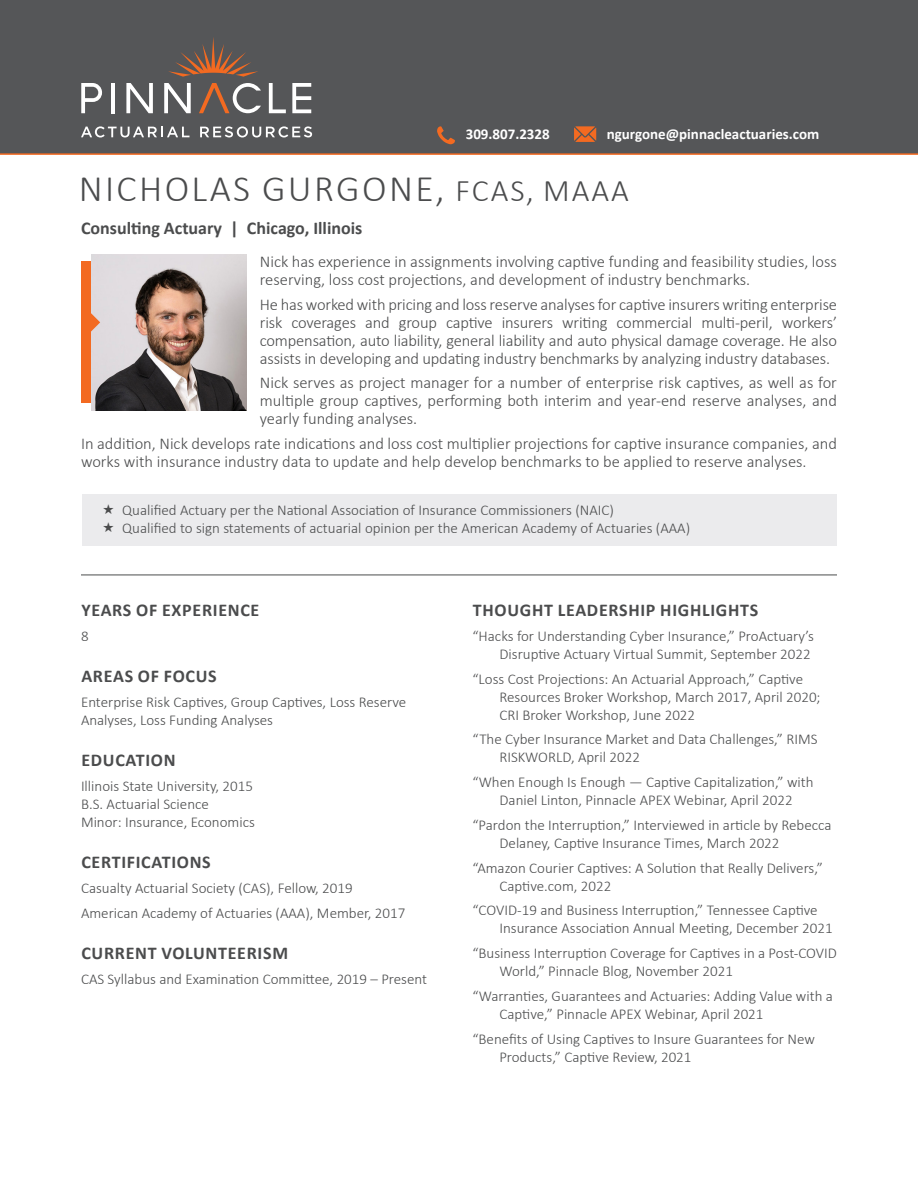
<style>
.page{position:relative;width:918px;height:1188px;background:#fff}
.page>*{position:absolute;margin:0;border:0;box-sizing:border-box;transform-origin:0 0}
.Name_Title{font:300 37.5px "Calibri";letter-spacing:.065em;color:#4b4c4d}
.Title_and_Location{font:700 18px "Calibri";letter-spacing:.04em;color:#4b4c4d}
.Title_and_Location-2{font:700 18px "Calibri";color:#4b4c4d}
.Body_Intro{font:300 16.5px/18px "Calibri";color:#4b4c4d}
.Body_Presentations{font:300 15px/18px "Calibri";color:#4b4c4d}
.Body{font:300 15px/18px "Calibri";color:#4b4c4d}
.Phone_and_Email{font:700 15px "Calibri";color:#fff}
.s1{font-size:31.5px}
</style>
<div class="page">
<div style="left:0;top:0;width:918px;height:153px;background:#555658"></div>
<hr style="left:0;top:153px;width:918px;height:2px;background:#f36a21">
<svg style="left:126px;top:83px;width:27px;height:30px"></svg>
<svg style="left:164px;top:83px;width:27px;height:30px"></svg>
<svg style="left:199px;top:83px;width:62px;height:30px"></svg>
<hr style="left:111px;top:83px;width:4px;height:30px;background:#fff">
<svg style="left:81px;top:83px;width:21px;height:30px"></svg>
<svg style="left:269px;top:83px;width:17px;height:30px"></svg>
<svg style="left:292px;top:83px;width:19px;height:30px"></svg>
<svg style="left:168px;top:37px;width:90px;height:40px"></svg>
<svg style="left:81px;top:126px;width:108px;height:12px"></svg>
<svg style="left:200px;top:126px;width:112px;height:12px"></svg>
<hr style="left:81px;top:575px;width:756px;height:1px;background:#4b4c4d">
<svg style="left:437px;top:126px;width:18px;height:18px"></svg>
<div style="left:81px;top:262px;width:149px;height:141px;background:#f36a21"></div>
<img style="left:91px;top:255px;width:155px;height:155px">
<svg style="left:91px;top:313px;width:9px;height:18px"></svg>
<svg style="left:574px;top:126px;width:22px;height:16px"></svg>
<div style="left:82px;top:494px;width:754px;height:51px;background:#e6e7e9"></div>
<p class="Phone_and_Email" style="left:466px;top:124px;width:86px">309.807.2328</p>
<p class="Phone_and_Email" style="left:607px;top:124px;width:214px">ngurgone@pinnacleactuaries.com</p>
<p class="Name_Title" style="left:79px;top:165px;width:552px">NICHOLAS GURGONE, <span class="s1">FCAS, MAAA</span></p>
<p class="Title_and_Location-2" style="left:81px;top:216px;width:283px">Consulting Actuary | Chicago, Illinois</p>
<p class="Body_Intro" style="left:260px;top:252px;width:579px">Nick has experience in assignments involving captive funding and feasibility studies, loss reserving, loss cost projections, and development of industry benchmarks.</p>
<p class="Body_Intro" style="left:260px;top:295px;width:579px;text-align:justify">He has worked with pricing and loss reserve analyses for captive insurers writing enterprise risk coverages and group captive insurers writing commercial multi‐peril, workers’ compensation, auto liability, general liability and auto physical damage coverage. He also assists in developing and updating industry benchmarks by analyzing industry databases.</p>
<p class="Body_Intro" style="left:260px;top:374px;width:579px;text-align:justify">Nick serves as project manager for a number of enterprise risk captives, as well as for multiple group captives, performing both interim and year-end reserve analyses, and yearly funding analyses.</p>
<p class="Body_Intro" style="left:81px;top:434px;width:758px">In addition, Nick develops rate indications and loss cost multiplier projections for captive insurance companies, and works with insurance industry data to update and help develop benchmarks to be applied to reserve analyses.</p>
<p class="Body_Presentations" style="left:122px;top:501px;width:493px">Qualified Actuary per the National Association of Insurance Commissioners (NAIC)</p>
<p class="Body_Presentations" style="left:122px;top:519px;width:570px">Qualified to sign statements of actuarial opinion per the American Academy of Actuaries (AAA)</p>
<p class="Title_and_Location" style="left:81px;top:597px;width:180px">YEARS OF EXPERIENCE</p>
<p class="Body" style="left:81px;top:627px;width:9px">8</p>
<p class="Title_and_Location" style="left:81px;top:663px;width:137px">AREAS OF FOCUS</p>
<p class="Body" style="left:81px;top:693px;width:327px">Enterprise Risk Captives, Group Captives, Loss Reserve<br>Analyses, Loss Funding Analyses</p>
<p class="Title_and_Location" style="left:81px;top:747px;width:96px">EDUCATION</p>
<p class="Body" style="left:81px;top:777px;width:175px">Illinois State University, 2015<br>B.S. Actuarial Science<br>Minor: Insurance, Economics</p>
<p class="Title_and_Location" style="left:81px;top:849px;width:131px">CERTIFICATIONS</p>
<p class="Body_Presentations" style="left:81px;top:879px;width:273px">Casualty Actuarial Society (CAS), Fellow, 2019</p>
<p class="Body" style="left:81px;top:904px;width:326px">American Academy of Actuaries (AAA), Member, 2017</p>
<p class="Title_and_Location" style="left:81px;top:940px;width:208px">CURRENT VOLUNTEERISM</p>
<p class="Body_Presentations" style="left:81px;top:970px;width:348px">CAS Syllabus and Examination Committee, 2019 – Present</p>
<p class="Title_and_Location" style="left:473px;top:597px;width:287px">THOUGHT LEADERSHIP HIGHLIGHTS</p>
<p class="Body_Presentations" style="left:472px;top:627px;width:343px;text-align:right">“Hacks for Understanding Cyber Insurance,” ProActuary’s<br>Disruptive Actuary Virtual Summit, September 2022</p>
<p class="Body_Presentations" style="left:500px;top:670px;width:323px;text-indent:-27px">“Loss Cost Projections: An Actuarial Approach,” Captive<br>Resources Broker Workshop, March 2017, April 2020;<br>CRI Broker Workshop, June 2022</p>
<p class="Body_Presentations" style="left:500px;top:730px;width:320px;text-indent:-27px">“The Cyber Insurance Market and Data Challenges,” RIMS<br>RISKWORLD, April 2022</p>
<p class="Body_Presentations" style="left:472px;top:773px;width:343px;text-align:center">“When Enough Is Enough — Captive Capitalization,” with<br>Daniel Linton, Pinnacle APEX Webinar, April 2022</p>
<p class="Body_Presentations" style="left:500px;top:816px;width:334px;text-indent:-27px">“Pardon the Interruption,” Interviewed in article by Rebecca<br>Delaney, Captive Insurance Times, March 2022</p>
<p class="Body_Presentations" style="left:500px;top:859px;width:325px;text-indent:-27px">“Amazon Courier Captives: A Solution that Really Delivers,”<br>Captive.com, 2022</p>
<p class="Body_Presentations" style="left:500px;top:901px;width:335px;text-indent:-27px">“COVID-19 and Business Interruption,” Tennessee Captive<br>Insurance Association Annual Meeting, December 2021</p>
<p class="Body_Presentations" style="left:500px;top:944px;width:339px;text-indent:-27px">“Business Interruption Coverage for Captives in a Post-COVID<br>World,” Pinnacle Blog, November 2021</p>
<p class="Body_Presentations" style="left:500px;top:987px;width:335px;text-indent:-27px">“Warranties, Guarantees and Actuaries: Adding Value with a<br>Captive,” Pinnacle APEX Webinar, April 2021</p>
<p class="Body_Presentations" style="left:500px;top:1030px;width:317px;text-indent:-27px">“Benefits of Using Captives to Insure Guarantees for New<br>Products,” Captive Review, 2021</p>
</div>
